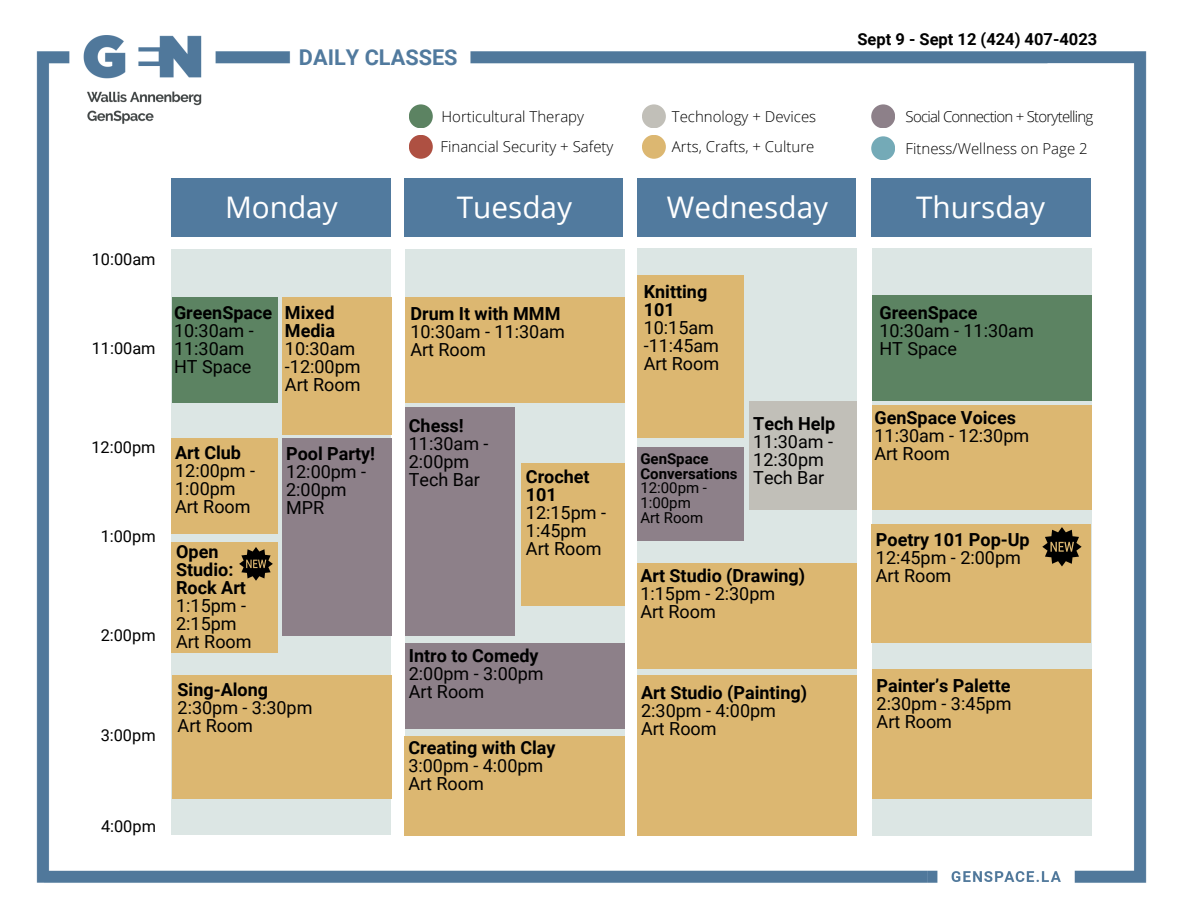
<style>
.page{position:relative;width:1188px;height:918px;background:#fff}
.page>*{position:absolute;margin:0;border:0;box-sizing:border-box;transform-origin:0 0}
.t1{font:29.7px "Open Sans";color:#fff}
.t2{font:700 21.75px "Roboto";color:#517a9e}
.t3{font:18px/18px "Roboto";color:#000}
.t4{font:700 16.5px "Roboto";color:#000}
.t5{font:16.35px "Roboto";color:#000}
.t6{font:300 15px "Open Sans";color:#000}
.t7{font:300 15px "Open Sans";letter-spacing:-.05em;color:#000}
.t8{font:700 15px/14.7px "Roboto";color:#000}
.t9{font:15px/14.7px "Roboto";color:#000}
.s1{font-weight:700}
</style>
<div class="page">
<img style="left:36px;top:35px;width:1111px;height:848px">
<div style="left:409px;top:104px;width:24px;height:24px;background:#5c8362;border-radius:50%"></div>
<div style="left:409px;top:135px;width:24px;height:24px;background:#ae5042;border-radius:50%"></div>
<div style="left:642px;top:104px;width:24px;height:24px;background:#c1bfb8;border-radius:50%"></div>
<div style="left:642px;top:135px;width:24px;height:24px;background:#dcb771;border-radius:50%"></div>
<div style="left:871px;top:104px;width:24px;height:24px;background:#8d8089;border-radius:50%"></div>
<div style="left:172px;top:178px;width:219px;height:59px;background:#517a9e"></div>
<div style="left:405px;top:178px;width:218px;height:59px;background:#517a9e"></div>
<div style="left:638px;top:178px;width:218px;height:59px;background:#517a9e"></div>
<div style="left:871px;top:136px;width:24px;height:24px;background:#74aab7;border-radius:50%"></div>
<div style="left:299px;top:50px;width:158px;height:20px;background:#fff"></div>
<div style="left:871px;top:178px;width:219px;height:59px;background:#517a9e"></div>
<div style="left:405px;top:250px;width:220px;height:585px;background:#dce6e4"></div>
<div style="left:172px;top:250px;width:219px;height:585px;background:#dce6e4"></div>
<div style="left:282px;top:298px;width:109px;height:137px;background:#dcb771"></div>
<div style="left:405px;top:643px;width:220px;height:85px;background:#8d8089"></div>
<div style="left:172px;top:438px;width:106px;height:96px;background:#dcb771"></div>
<div style="left:282px;top:438px;width:109px;height:197px;background:#8d8089"></div>
<div style="left:405px;top:298px;width:220px;height:105px;background:#dcb771"></div>
<div style="left:637px;top:248px;width:220px;height:587px;background:#dce6e4"></div>
<div style="left:637px;top:675px;width:220px;height:160px;background:#dcb771"></div>
<div style="left:637px;top:276px;width:107px;height:162px;background:#dcb771"></div>
<div style="left:637px;top:448px;width:106px;height:93px;background:#8d8089"></div>
<div style="left:405px;top:408px;width:110px;height:228px;background:#8d8089"></div>
<div style="left:872px;top:248px;width:219px;height:587px;background:#dce6e4"></div>
<div style="left:749px;top:401px;width:108px;height:108px;background:#c1bfb8"></div>
<div style="left:637px;top:563px;width:220px;height:106px;background:#dcb771"></div>
<div style="left:872px;top:669px;width:220px;height:130px;background:#dcb771"></div>
<div style="left:521px;top:463px;width:104px;height:142px;background:#dcb771"></div>
<div style="left:172px;top:298px;width:106px;height:105px;background:#5c8362"></div>
<div style="left:872px;top:296px;width:220px;height:105px;background:#5c8362"></div>
<div style="left:872px;top:405px;width:219px;height:105px;background:#dcb771"></div>
<div style="left:405px;top:736px;width:220px;height:99px;background:#dcb771"></div>
<div style="left:172px;top:675px;width:219px;height:124px;background:#dcb771"></div>
<div style="left:872px;top:524px;width:219px;height:119px;background:#dcb771"></div>
<svg style="left:1042px;top:527px;width:40px;height:39px"></svg>
<div style="left:172px;top:542px;width:106px;height:111px;background:#dcb771"></div>
<svg style="left:239px;top:547px;width:34px;height:34px"></svg>
<h4 class="t5" style="left:92px;top:250px;width:65px">10:00am</h4>
<h4 class="t5" style="left:92px;top:339px;width:65px">11:00am</h4>
<h4 class="t5" style="left:91px;top:438px;width:66px">12:00pm</h4>
<h4 class="t5" style="left:101px;top:527px;width:56px">1:00pm</h4>
<p class="t5" style="left:101px;top:626px;width:56px">2:00pm</p>
<h4 class="t5" style="left:101px;top:726px;width:56px">3:00pm</h4>
<h4 class="t5" style="left:101px;top:817px;width:56px">4:00pm</h4>
<p class="t2" style="left:299px;top:45px;width:160px">DAILY CLASSES</p>
<h4 class="t4" style="left:857px;top:30px;width:241px">Sept 9 - Sept 12 (424) 407-4023</h4>
<h1 class="t6" style="left:441px;top:106px;width:144px">Horticultural Therapy</h1>
<h4 class="t6" style="left:441px;top:136px;width:174px">Financial Security + Safety</h4>
<h4 class="t6" style="left:672px;top:106px;width:146px">Technology + Devices</h4>
<h4 class="t6" style="left:672px;top:136px;width:144px">Arts, Crafts, + Culture</h4>
<h4 class="t7" style="left:906px;top:106px;width:189px">Social Connection + Storytelling</h4>
<p class="t6" style="left:906px;top:138px;width:184px">Fitness/Wellness on Page 2</p>
<h4 class="t1" style="left:225px;top:186px;width:114px">Monday</h4>
<h4 class="t1" style="left:457px;top:186px;width:117px">Tuesday</h4>
<h4 class="t1" style="left:667px;top:186px;width:163px">Wednesday</h4>
<h1 class="t1" style="left:916px;top:186px;width:130px">Thursday</h1>
<p class="t3" style="left:644px;top:283px;width:77px"><span class="s1">Knitting<br>101<br></span>10:15am -11:45am<br>Art Room</p>
<h2 class="t3" style="left:285px;top:303px;width:77px"><span class="s1">Mixed<br>Media<br></span>10:30am -12:00pm<br>Art Room</h2>
<h3 class="t3" style="left:410px;top:305px;width:156px"><span class="s1">Drum It with MMM<br></span>10:30am - 11:30am<br>Art Room</h3>
<h4 class="t3" style="left:174px;top:303px;width:100px"><span class="s1">GreenSpace<br></span>10:30am -<br>11:30am<br>HT Space</h4>
<h4 class="t3" style="left:879px;top:303px;width:156px"><span class="s1">GreenSpace<br></span>10:30am - 11:30am<br>HT Space</h4>
<h4 class="t3" style="left:874px;top:409px;width:156px"><span class="s1">GenSpace Voices<br></span>11:30am - 12:30pm<br>Art Room</h4>
<p class="t3" style="left:753px;top:415px;width:84px"><span class="s1">Tech Help<br></span>11:30am -<br>12:30pm<br>Tech Bar</p>
<h4 class="t3" style="left:409px;top:417px;width:81px"><span class="s1">Chess!<br></span>11:30am -<br>2:00pm<br>Tech Bar</h4>
<p class="t3" style="left:175px;top:444px;width:82px"><span class="s1">Art Club<br></span>12:00pm -<br>1:00pm<br>Art Room</p>
<p class="t3" style="left:286px;top:445px;width:90px"><span class="s1">Pool Party!<br></span>12:00pm -<br>2:00pm<br>MPR</p>
<h4 class="t8" style="left:640px;top:452px;width:99px">GenSpace<br>Conversations</h4>
<h4 class="t9" style="left:640px;top:481px;width:68px">12:00pm -<br>1:00pm</h4>
<p class="t9" style="left:640px;top:510px;width:64px">Art Room</p>
<p class="t3" style="left:526px;top:468px;width:82px"><span class="s1">Crochet<br>101<br></span>12:15pm -<br>1:45pm<br>Art Room</p>
<h1 class="t3" style="left:876px;top:531px;width:155px"><span class="s1">Poetry 101 Pop-Up<br></span>12:45pm - 2:00pm<br>Art Room</h1>
<h4 class="t3" style="left:176px;top:543px;width:77px"><span class="s1">Open<br>Studio:<br>Rock Art<br></span>1:15pm -<br>2:15pm<br>Art Room</h4>
<h1 class="t3" style="left:640px;top:567px;width:166px"><span class="s1">Art Studio (Drawing)<br></span>1:15pm - 2:30pm<br>Art Room</h1>
<h4 class="t3" style="left:409px;top:647px;width:136px"><span class="s1">Intro to Comedy<br></span>2:00pm - 3:00pm<br>Art Room</h4>
<h4 class="t3" style="left:641px;top:684px;width:167px"><span class="s1">Art Studio (Painting)<br></span>2:30pm - 4:00pm<br>Art Room</h4>
<p class="t3" style="left:877px;top:676px;width:136px;text-align:justify"><span class="s1">Painter’s Palette </span>2:30pm - 3:45pm Art Room</p>
<p class="t3" style="left:178px;top:681px;width:136px"><span class="s1">Sing-Along<br></span>2:30pm - 3:30pm<br>Art Room</p>
<p class="t3" style="left:408px;top:739px;width:149px"><span class="s1">Creating with Clay<br></span>3:00pm - 4:00pm<br>Art Room</p>
</div>
